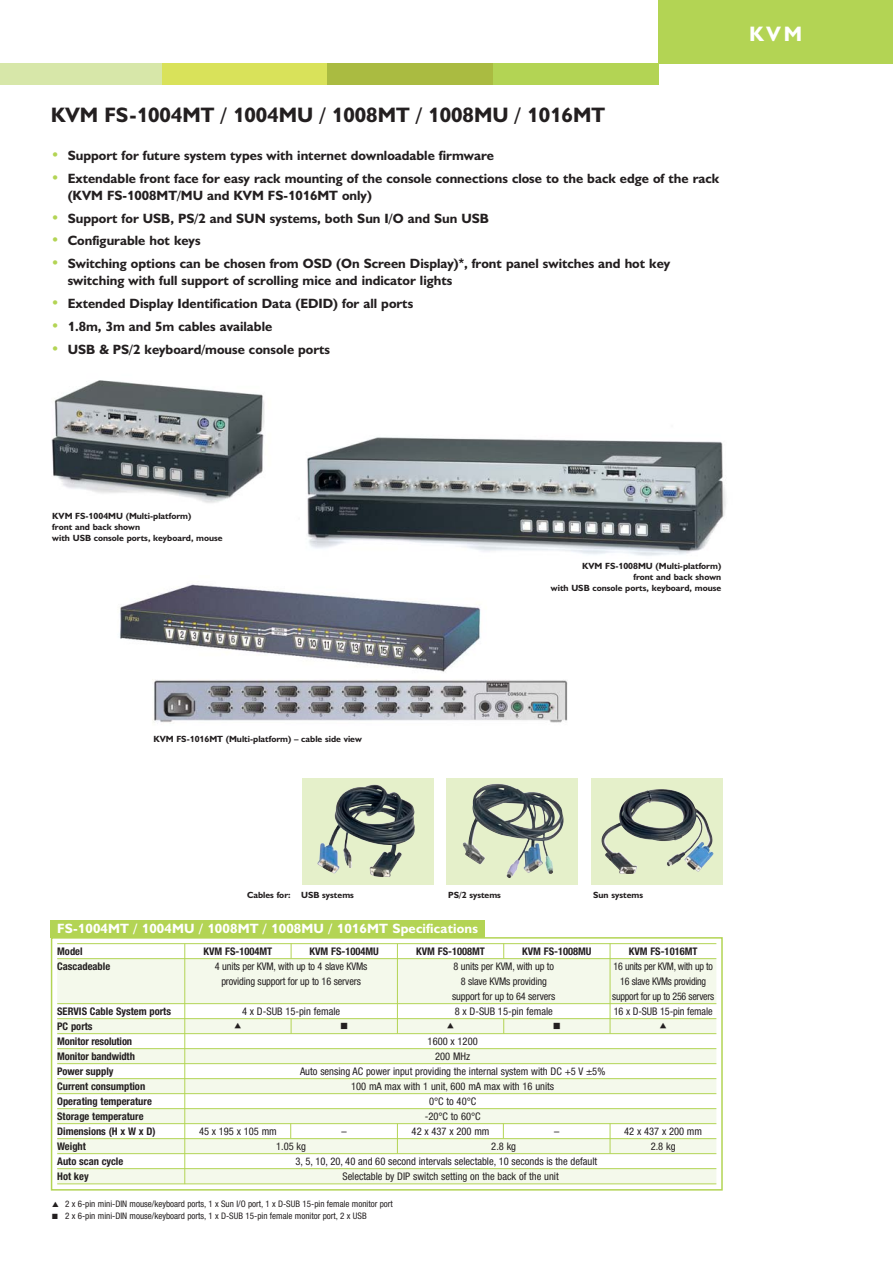
<style>
.page{position:relative;width:893px;height:1263px;background:#fff}
.page>*{position:absolute;margin:0;border:0;box-sizing:border-box;transform-origin:0 0}
.t1{font:700 21px "Fujitsu Humanist 521";color:#231f20}
.t2{font:700 21px "Fujitsu Humanist 521";color:#fff}
.t3{font:700 13.5px/16.5px "Fujitsu Humanist 521";color:#231f20}
.t4{font:700 13.5px "Fujitsu Humanist 521";letter-spacing:.01em;color:#fff}
.t5{font:condensed 10.5px "Helvetica Neue";color:#231f20}
.t6{font:700 condensed 10.5px "Helvetica Neue";color:#231f20}
.t7{font:condensed 10.5px "Helvetica Neue";letter-spacing:-.025em;color:#231f20;scale:.95 1}
.t8{font:700 9px/10.8px "Fujitsu Humanist 521";color:#231f20}
.t9{font:condensed 9px "Helvetica Neue";color:#231f20}
.t10{font:6.75px "Zapf Dingbats IT Cby BT";color:#231f20}
.s1{font-size:15px;color:#b3d454}
.s2{font-family:"Helvetica Neue";font-stretch:condensed}
</style>
<div class="page">
<div style="left:0;top:64px;width:162px;height:21px;background:#d7e7a9"></div>
<div style="left:162px;top:64px;width:166px;height:21px;background:#d9e25a"></div>
<div style="left:328px;top:64px;width:165px;height:21px;background:#aabb41"></div>
<div style="left:493px;top:64px;width:165px;height:21px;background:#b3d454"></div>
<div style="left:658px;top:0;width:235px;height:64px;background:#b3d454"></div>
<img style="left:120px;top:584px;width:448px;height:139px">
<div style="left:51px;top:937px;width:672px;height:254px;border:2px solid #b3d454"></div>
<hr style="left:57px;top:943px;width:659px;height:1px;background:#b3d454">
<div style="left:57px;top:958px;width:659px;height:45px;background:#f4f9eb"></div>
<hr style="left:57px;top:958px;width:659px;height:1px;background:#b3d454">
<hr style="left:57px;top:1003px;width:659px;height:1px;background:#b3d454">
<div style="left:57px;top:1018px;width:659px;height:15px;background:#f4f9eb"></div>
<hr style="left:57px;top:1018px;width:659px;height:1px;background:#b3d454">
<hr style="left:57px;top:1033px;width:659px;height:1px;background:#b3d454">
<div style="left:57px;top:1048px;width:659px;height:15px;background:#f4f9eb"></div>
<hr style="left:57px;top:1048px;width:659px;height:1px;background:#b3d454">
<hr style="left:57px;top:1063px;width:659px;height:1px;background:#b3d454">
<div style="left:57px;top:1078px;width:659px;height:15px;background:#f4f9eb"></div>
<hr style="left:57px;top:1078px;width:659px;height:1px;background:#b3d454">
<hr style="left:57px;top:1093px;width:659px;height:1px;background:#b3d454">
<div style="left:57px;top:1108px;width:659px;height:15px;background:#f4f9eb"></div>
<hr style="left:57px;top:1108px;width:659px;height:1px;background:#b3d454">
<hr style="left:57px;top:1123px;width:659px;height:1px;background:#b3d454">
<div style="left:57px;top:1138px;width:659px;height:15px;background:#f4f9eb"></div>
<hr style="left:57px;top:1138px;width:659px;height:1px;background:#b3d454">
<hr style="left:57px;top:1153px;width:659px;height:1px;background:#b3d454">
<div style="left:57px;top:1168px;width:659px;height:15px;background:#f4f9eb"></div>
<hr style="left:57px;top:1168px;width:659px;height:1px;background:#b3d454">
<hr style="left:57px;top:1183px;width:659px;height:1px;background:#b3d454">
<hr style="left:184px;top:944px;width:1px;height:240px;background:#b3d454">
<svg style="left:290px;top:1124px;width:1px;height:14px"></svg>
<svg style="left:503px;top:1124px;width:1px;height:14px"></svg>
<svg style="left:397px;top:1124px;width:1px;height:29px"></svg>
<svg style="left:291px;top:944px;width:1px;height:15px"></svg>
<svg style="left:503px;top:944px;width:1px;height:15px"></svg>
<svg style="left:291px;top:1019px;width:1px;height:15px"></svg>
<svg style="left:503px;top:1019px;width:1px;height:15px"></svg>
<hr style="left:610px;top:1124px;width:1px;height:30px;background:#b3d454">
<hr style="left:397px;top:944px;width:1px;height:90px;background:#b3d454">
<hr style="left:610px;top:944px;width:1px;height:90px;background:#b3d454">
<img style="left:307px;top:437px;width:419px;height:119px">
<div style="left:51px;top:921px;width:434px;height:17px;background:#b3d454"></div>
<img style="left:51px;top:380px;width:214px;height:123px">
<svg style="left:591px;top:778px;width:132px;height:106px;background:#bdc8ae"></svg>
<svg style="left:708px;top:851px;width:5px;height:9px"></svg>
<div style="left:446px;top:778px;width:132px;height:106px;background:#e5f0ca"></div>
<img style="left:462px;top:784px;width:102px;height:90px">
<div style="left:302px;top:778px;width:131px;height:106px;background:#e5f0ca"></div>
<img style="left:317px;top:785px;width:98px;height:92px">
<div style="left:484px;top:561px;width:239px;height:39px;background:#fff"></div>
<h1 class="t1" style="left:51px;top:107px;width:556px">KVM FS-1004MT / 1004MU / 1008MT / 1008MU / 1016MT</h1>
<p class="t3" style="left:51px;top:149px;width:445px"><span class="s1">•</span> Support for future system types with internet downloadable firmware</p>
<p class="t3" style="left:68px;top:172px;width:653px;text-indent:-17px"><span class="s1">•</span> Extendable front face for easy rack mounting of the console connections close to the back edge of the rack (KVM FS-1008MT/MU and KVM FS-1016MT only)</p>
<p class="t3" style="left:51px;top:211px;width:440px"><span class="s1">•</span> Support for USB, PS/2 and SUN systems, both Sun I/O and Sun USB</p>
<p class="t3" style="left:51px;top:234px;width:151px"><span class="s1">•</span> Configurable hot keys</p>
<p class="t3" style="left:68px;top:257px;width:604px;text-indent:-17px"><span class="s1">•</span> Switching options can be chosen from OSD (On Screen Display)<span class="s2">*</span>, front panel switches and hot key switching with full support of scrolling mice and indicator lights</p>
<p class="t3" style="left:51px;top:296px;width:364px"><span class="s1">•</span> Extended Display Identification Data (EDID) for all ports</p>
<p class="t3" style="left:51px;top:319px;width:223px"><span class="s1">•</span> 1.8m, 3m and 5m cables available</p>
<p class="t3" style="left:51px;top:342px;width:281px"><span class="s1">•</span> USB &amp; PS/2 keyboard/mouse console ports</p>
<h1 class="t2" style="left:749px;top:26px;width:54px">KVM</h1>
<p class="t8" style="left:52px;top:512px;width:172px">KVM FS-1004MU (Multi-platform)<br>front and back shown<br>with USB console ports, keyboard, mouse</p>
<p class="t8" style="left:153px;top:735px;width:210px">KVM FS-1016MT (Multi-platform) – cable side view</p>
<p class="t8" style="left:551px;top:562px;width:172px;text-align:right">KVM FS-1008MU (Multi-platform)<br>front and back shown<br>with USB console ports, keyboard, mouse</p>
<p class="t8" style="left:247px;top:890px;width:108px">Cables for: USB systems</p>
<p class="t8" style="left:448px;top:890px;width:54px">PS/2 systems</p>
<p class="t8" style="left:593px;top:890px;width:51px">Sun systems</p>
<p class="t4" style="left:57px;top:924px;width:422px">FS-1004MT / 1004MU / 1008MT / 1008MU / 1016MT Specifications</p>
<p class="t6" style="left:57px;top:947px;width:27px">Model</p>
<p class="t6" style="left:204px;top:947px;width:70px">KVM FS-1004MT</p>
<p class="t6" style="left:309px;top:947px;width:71px">KVM FS-1004MU</p>
<p class="t6" style="left:416px;top:947px;width:70px">KVM FS-1008MT</p>
<p class="t6" style="left:522px;top:947px;width:71px">KVM FS-1008MU</p>
<p class="t6" style="left:629px;top:947px;width:70px">KVM FS-1016MT</p>
<p class="t6" style="left:57px;top:962px;width:55px">Cascadeable</p>
<p class="t5" style="left:215px;top:962px;width:154px">4 units per KVM, with up to 4 slave KVMs</p>
<p class="t5" style="left:453px;top:962px;width:102px">8 units per KVM, with up to</p>
<p class="t7" style="left:613px;top:962px;width:106px">16 units per KVM, with up to</p>
<p class="t5" style="left:221px;top:977px;width:141px">providing support for up to 16 servers</p>
<p class="t5" style="left:461px;top:977px;width:88px">8 slave KVMs providing</p>
<p class="t7" style="left:620px;top:977px;width:92px">16 slave KVMs providing</p>
<p class="t5" style="left:452px;top:992px;width:105px">support for up to 64 servers</p>
<p class="t7" style="left:612px;top:992px;width:109px">support for up to 256 servers</p>
<p class="t6" style="left:57px;top:1007px;width:115px">SERVIS Cable System ports</p>
<p class="t5" style="left:242px;top:1007px;width:100px">4 x D-SUB 15-pin female</p>
<p class="t5" style="left:455px;top:1007px;width:100px">8 x D-SUB 15-pin female</p>
<p class="t5" style="left:614px;top:1007px;width:100px">16 x D-SUB 15-pin female</p>
<p class="t6" style="left:57px;top:1022px;width:37px">PC ports</p>
<p class="t10" style="left:341px;top:1023px;width:8px">■</p>
<p class="t10" style="left:553px;top:1023px;width:8px">■</p>
<p class="t6" style="left:57px;top:1037px;width:77px">Monitor resolution</p>
<p class="t5" style="left:428px;top:1037px;width:52px">1600 x 1200</p>
<p class="t6" style="left:57px;top:1052px;width:79px">Monitor bandwidth</p>
<p class="t5" style="left:435px;top:1052px;width:36px">200 MHz</p>
<p class="t6" style="left:57px;top:1067px;width:58px">Power supply</p>
<p class="t5" style="left:300px;top:1067px;width:307px">Auto sensing AC power input providing the internal system with DC +5 V ±5%</p>
<p class="t6" style="left:57px;top:1082px;width:90px">Current consumption</p>
<p class="t5" style="left:351px;top:1082px;width:205px">100 mA max with 1 unit, 600 mA max with 16 units</p>
<p class="t6" style="left:57px;top:1097px;width:96px">Operating temperature</p>
<p class="t5" style="left:429px;top:1097px;width:49px">0°C to 40°C</p>
<p class="t6" style="left:57px;top:1112px;width:88px">Storage temperature</p>
<p class="t5" style="left:425px;top:1112px;width:58px">-20°C to 60°C</p>
<p class="t6" style="left:57px;top:1127px;width:100px">Dimensions (H x W x D)</p>
<p class="t5" style="left:199px;top:1127px;width:79px">45 x 195 x 105 mm</p>
<p class="t5" style="left:342px;top:1127px;width:7px">–</p>
<p class="t5" style="left:412px;top:1127px;width:79px">42 x 437 x 200 mm</p>
<p class="t5" style="left:554px;top:1127px;width:7px">–</p>
<p class="t5" style="left:624px;top:1127px;width:79px">42 x 437 x 200 mm</p>
<p class="t6" style="left:57px;top:1142px;width:30px">Weight</p>
<p class="t5" style="left:276px;top:1142px;width:31px">1.05 kg</p>
<p class="t5" style="left:491px;top:1142px;width:26px">2.8 kg</p>
<p class="t5" style="left:651px;top:1142px;width:26px">2.8 kg</p>
<p class="t6" style="left:57px;top:1157px;width:68px">Auto scan cycle</p>
<p class="t5" style="left:295px;top:1157px;width:303px">3, 5, 10, 20, 40 and 60 second intervals selectable, 10 seconds is the default</p>
<p class="t6" style="left:57px;top:1172px;width:33px">Hot key</p>
<p class="t5" style="left:342px;top:1172px;width:218px">Selectable by DIP switch setting on the back of the unit</p>
<p class="t9" style="left:52px;top:1201px;width:342px">▲ 2 x 6-pin mini-DIN mouse/keyboard ports, 1 x Sun I/O port, 1 x D-SUB 15-pin female monitor port</p>
<p class="t9" style="left:52px;top:1213px;width:316px">■ 2 x 6-pin mini-DIN mouse/keyboard ports, 1 x D-SUB 15-pin female monitor port, 2 x USB</p>
</div>
